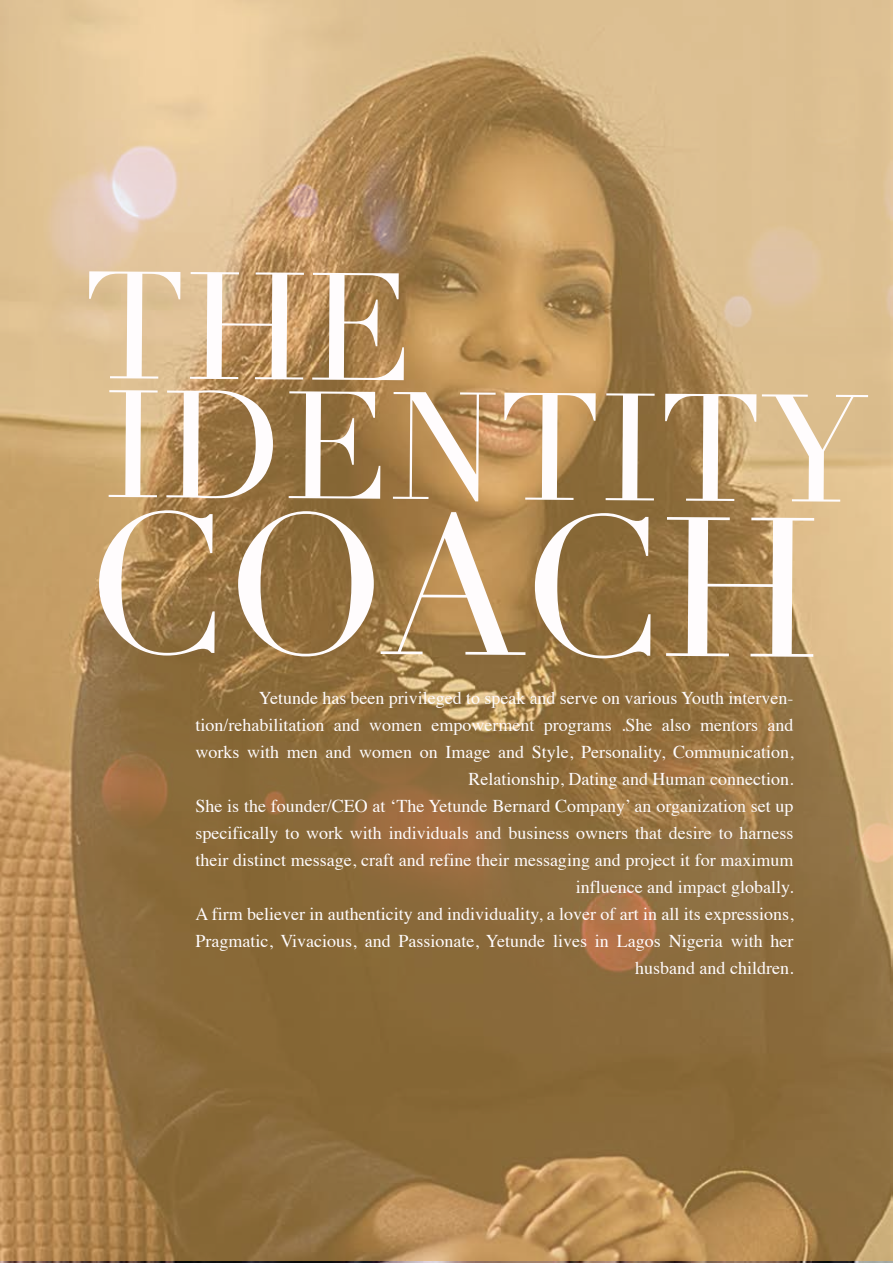
<style>
.page{position:relative;width:893px;height:1263px;background:#fff}
.page>*{position:absolute;margin:0;border:0;box-sizing:border-box;transform-origin:0 0}
.t1{font:195px "Didot";letter-spacing:-.02em;color:#fffcfd}
.t2{font:150px/120.3px "Didot";letter-spacing:-.01em;color:#fffcfd}
.t3{font:18px/27px "Times";color:#fffcfd;text-align:right}
</style>
<div class="page">
<img style="left:0;top:1053px;width:893px;height:207px">
<img style="left:0;top:0;width:893px;height:1053px">
<h2 class="t2" style="left:83px;top:270px;width:786px">THE<br>IDENTITY</h2>
<h1 class="t1" style="left:84px;top:469px;width:739px">COACH</h1>
<p class="t3" style="left:196px;top:683px;width:600px">Yetunde has been privileged to speak and serve on various Youth interven&shy;tion/rehabilitation and women empowerment programs .She also mentors and works with men and women on Image and Style, Personality, Communication, Relationship, Dating and Human connection.<br>She is the founder/CEO at ‘The Yetunde Bernard Company’ an organization set up specifically to work with individuals and business owners that desire to harness their distinct message, craft and refine their messaging and project it for maximum influence and impact globally.<br>A firm believer in authenticity and individuality, a lover of art in all its expressions, Pragmatic, Vivacious, and Passionate, Yetunde lives in Lagos Nigeria with her husband and children.</p>
</div>
